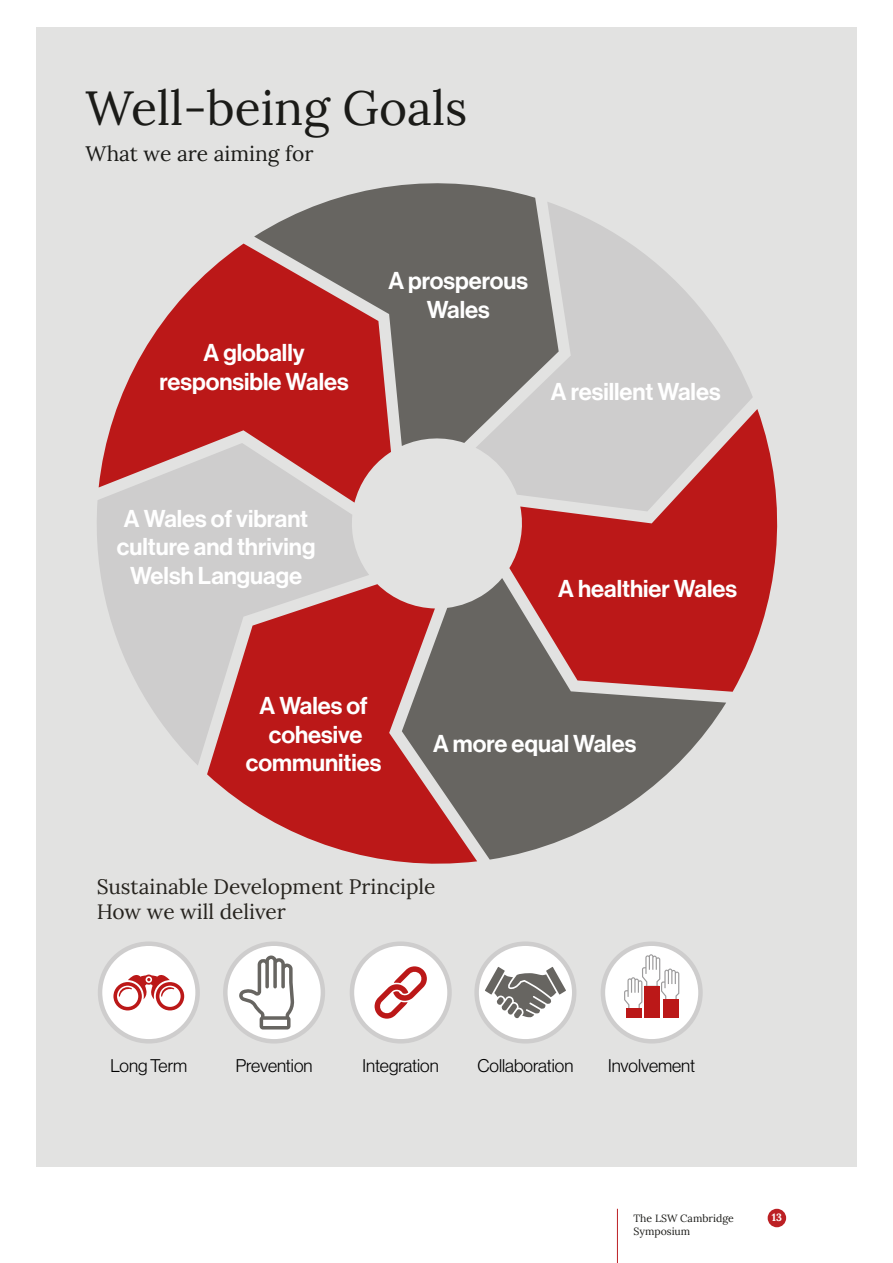
<style>
.page{position:relative;width:893px;height:1263px;background:#fff}
.page>*{position:absolute;margin:0;border:0;box-sizing:border-box;transform-origin:0 0}
.t1{font:48px "Lora";color:#1b1b18}
.t2{font:23.85px/28.7px "N Haas Grotesk DS Pro 65 Md";color:#fff;text-align:center}
.t3{font:21px "Lora";color:#1b1b18}
.t4{font:20.85px/25px "Lora";color:#26231e}
.t5{font:18px "N Haas Grotesk DS Pro 45 Lt";color:#000}
.t6{font:10.5px/12.6px "Lora";color:#1b1b18}
.t7{font:700 10.5px "Lora";color:#fff}
</style>
<div class="page">
<div style="left:768px;top:1209px;width:18px;height:18px;background:#bc2024;border-radius:50%"></div>
<hr style="left:617px;top:1209px;width:1px;height:54px;background:#bc2024">
<div style="left:36px;top:28px;width:821px;height:1139px;background:#e2e2e1"></div>
<div style="left:477px;top:944px;width:97px;height:97px;background:#fff;border-radius:50%"></div>
<div style="left:474px;top:941px;width:102px;height:102px;border:4px solid #cecdcd;border-radius:50%"></div>
<div style="left:352px;top:944px;width:97px;height:97px;background:#fff;border-radius:50%"></div>
<div style="left:350px;top:941px;width:102px;height:102px;border:4px solid #cecdcd;border-radius:50%"></div>
<svg style="left:106px;top:244px;width:285px;height:228px;fill:#bb1818"></svg>
<svg style="left:476px;top:206px;width:277px;height:272px;fill:#cecdcd"></svg>
<svg style="left:254px;top:183px;width:305px;height:263px;background:#906462"></svg>
<svg style="left:97px;top:443px;width:272px;height:322px;fill:#cecdcd"></svg>
<svg style="left:207px;top:584px;width:270px;height:280px;fill:#bb1818"></svg>
<svg style="left:509px;top:409px;width:269px;height:283px;background:#c77474"></svg>
<svg style="left:402px;top:578px;width:324px;height:281px"></svg>
<div style="left:100px;top:944px;width:98px;height:97px;background:#fff;border-radius:50%"></div>
<div style="left:98px;top:941px;width:102px;height:102px;border:4px solid #cecdcd;border-radius:50%"></div>
<svg style="left:113px;top:974px;width:71px;height:36px"></svg>
<svg style="left:225px;top:944px;width:98px;height:97px;background:#f7f7f7"></svg>
<div style="left:223px;top:941px;width:102px;height:102px;border:4px solid #cecdcd;border-radius:50%"></div>
<svg style="left:239px;top:955px;width:55px;height:74px;background:#d5d4d3"></svg>
<svg style="left:375px;top:966px;width:52px;height:53px"></svg>
<svg style="left:485px;top:967px;width:81px;height:51px"></svg>
<div style="left:603px;top:944px;width:97px;height:97px;background:#fff;border-radius:50%"></div>
<div style="left:601px;top:941px;width:102px;height:102px;border:4px solid #cecdcd;border-radius:50%"></div>
<svg style="left:624px;top:954px;width:55px;height:63px"></svg>
<div style="left:644px;top:986px;width:15px;height:31px;background:#bb1818"></div>
<div style="left:663px;top:999px;width:16px;height:18px;background:#bb1818"></div>
<div style="left:626px;top:1008px;width:16px;height:9px;background:#bb1818"></div>
<h1 class="t1" style="left:85px;top:72px;width:383px">Well-being Goals</h1>
<p class="t3" style="left:85px;top:138px;width:230px">What we are aiming for</p>
<p class="t2" style="left:160px;top:339px;width:191px">A globally responsible Wales</p>
<p class="t2" style="left:388px;top:267px;width:141px">A prosperous<br>Wales</p>
<p class="t2" style="left:551px;top:378px;width:171px">A resillent Wales</p>
<p class="t2" style="left:117px;top:504px;width:200px">A Wales of vibrant culture and thriving<br>Welsh Language</p>
<p class="t2" style="left:558px;top:574px;width:180px">A healthier Wales</p>
<p class="t2" style="left:246px;top:692px;width:137px">A Wales of cohesive communities</p>
<p class="t2" style="left:433px;top:730px;width:205px">A more equal Wales</p>
<p class="t4" style="left:97px;top:873px;width:340px">Sustainable Development Principle<br>How we will deliver</p>
<p class="t5" style="left:110px;top:1055px;width:78px">Long Term</p>
<p class="t5" style="left:236px;top:1055px;width:78px">Prevention</p>
<p class="t5" style="left:363px;top:1055px;width:78px">Integration</p>
<p class="t5" style="left:477px;top:1055px;width:98px">Collaboration</p>
<p class="t5" style="left:608px;top:1055px;width:88px">Involvement</p>
<p class="t6" style="left:634px;top:1211px;width:102px">The LSW Cambridge<br>Symposium</p>
<p class="t7" style="left:772px;top:1209px;width:12px">13</p>
</div>
